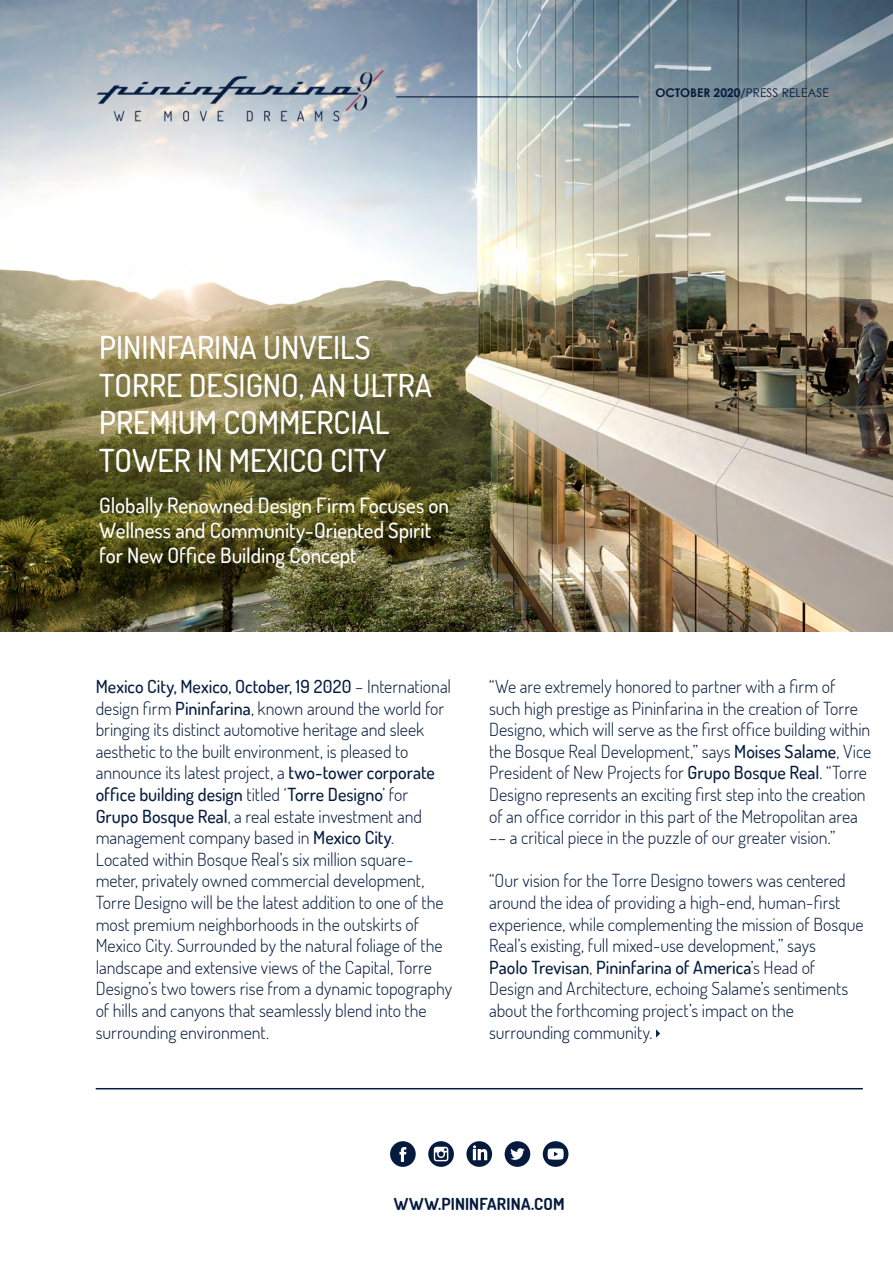
<style>
.page{position:relative;width:893px;height:1263px;background:#fff}
.page>*{position:absolute;margin:0;border:0;box-sizing:border-box;transform-origin:0 0}
.t1{font:500 31.5px/37.8px "Terminal Dosis";color:#fff}
.t2{font:500 21px/25.2px "Terminal Dosis";letter-spacing:-.005em;color:#fff}
.t3{font:300 18px/21.6px "Terminal Dosis";letter-spacing:-.005em;color:#051b3e}
.t4{font:700 16.5px "Terminal Dosis";letter-spacing:.01em;color:#051b3e}
.t5{font:12px "Century Gothic";color:#051b3e}
.s1{font-weight:700}
.s2{font-weight:500}
</style>
<div class="page">
<img style="left:0;top:0;width:893px;height:631px">
<svg style="left:656px;top:1029px;width:4px;height:8px"></svg>
<hr style="left:96px;top:1088px;width:767px;height:1px;background:#051b3e">
<svg style="left:390px;top:1141px;width:26px;height:26px"></svg>
<svg style="left:428px;top:1141px;width:26px;height:26px"></svg>
<svg style="left:466px;top:1141px;width:26px;height:26px"></svg>
<svg style="left:505px;top:1141px;width:25px;height:26px"></svg>
<svg style="left:543px;top:1141px;width:25px;height:26px"></svg>
<hr style="left:396px;top:96px;width:243px;height:1px;background:#051b3e">
<img style="left:96px;top:71px;width:287px;height:51px">
<h1 class="t1" style="left:99px;top:327px;width:334px">PININFARINA UNVEILS<br>TORRE DESIGNO, AN ULTRA<br>PREMIUM COMMERCIAL<br>TOWER IN MEXICO CITY</h1>
<p class="t2" style="left:99px;top:492px;width:351px">Globally Renowned Design Firm Focuses on<br>Wellness and Community-Oriented Spirit for New Office Building Concept</p>
<p class="t5" style="left:656px;top:85px;width:175px"><span class="s1">OCTOBER 2020</span>/PRESS RELEASE</p>
<p class="t3" style="left:96px;top:675px;width:358px"><span class="s2">Mexico City, Mexico, October, 19 2020</span> – International design firm <span class="s2">Pininfarina</span>, known around the world for bringing its distinct automotive heritage and sleek aesthetic to the built environment, is pleased to announce its latest project, a <span class="s2">two-tower corporate office building design</span> titled ‘<span class="s2">Torre Designo</span>’ for <span class="s2">Grupo Bosque Real</span>, a real estate investment and management company based in <span class="s2">Mexico City</span>.<br>Located within Bosque Real’s six million square&shy;meter, privately owned commercial development, Torre Designo will be the latest addition to one of the most premium neighborhoods in the outskirts of Mexico City. Surrounded by the natural foliage of the landscape and extensive views of the Capital, Torre Designo’s two towers rise from a dynamic topography of hills and canyons that seamlessly blend into the surrounding environment.</p>
<p class="t3" style="left:489px;top:675px;width:384px">“We are extremely honored to partner with a firm of such high prestige as Pininfarina in the creation of Torre Designo, which will serve as the first office building within the Bosque Real Development,” says <span class="s2">Moises Salame</span>, Vice President of New Projects for <span class="s2">Grupo Bosque Real</span>. “Torre Designo represents an exciting first step into the creation of an office corridor in this part of the Metropolitan area –– a critical piece in the puzzle of our greater vision.”</p>
<p class="t3" style="left:489px;top:869px;width:376px">“Our vision for the Torre Designo towers was centered around the idea of providing a high-end, human-first experience, while complementing the mission of Bosque Real’s existing, full mixed-use development,” says<br><span class="s2">Paolo Trevisan</span>, <span class="s2">Pininfarina of America</span>’s Head of Design and Architecture, echoing Salame’s sentiments about the forthcoming project’s impact on the surrounding community.</p>
<p class="t4" style="left:394px;top:1193px;width:172px">WWW.PININFARINA.COM</p>
</div>
